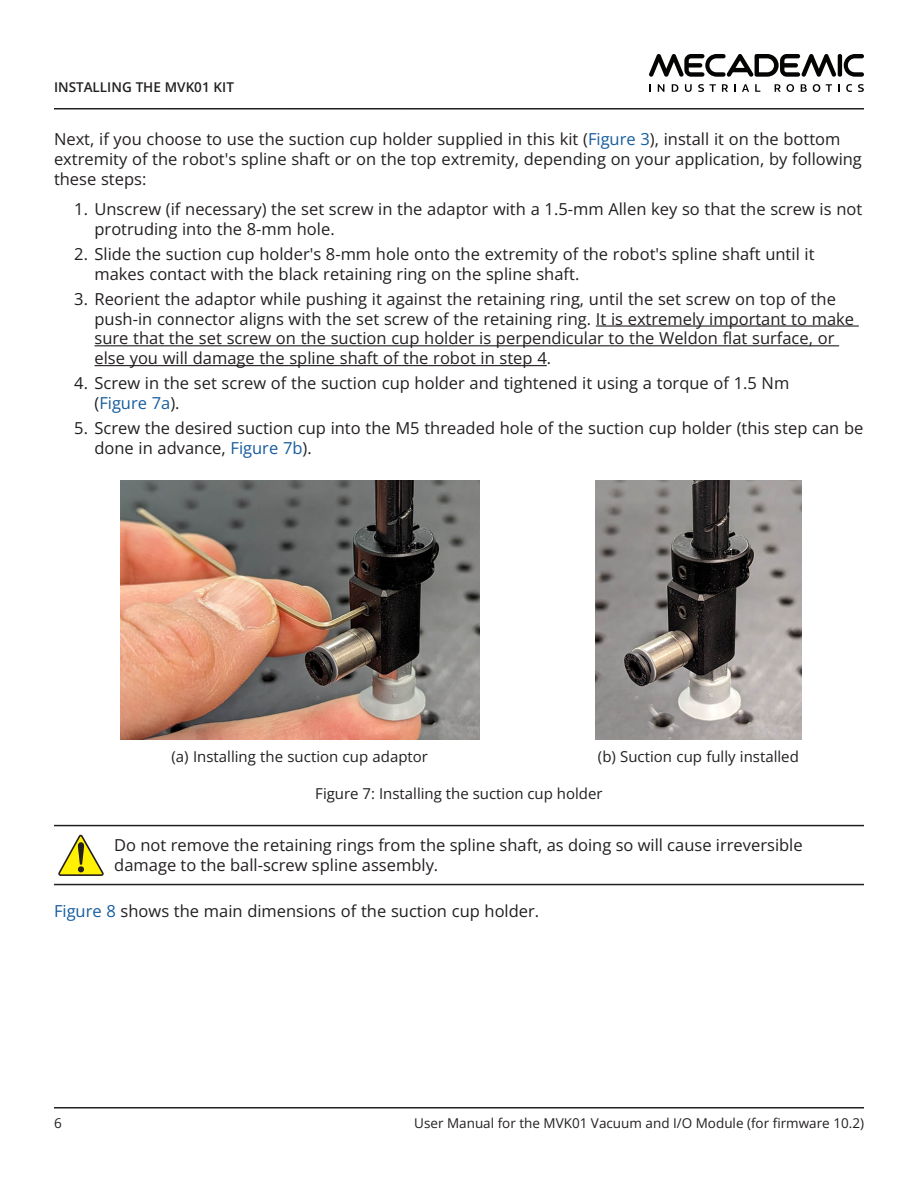
<style>
.page{position:relative;width:918px;height:1188px;background:#fff}
.page>*{position:absolute;margin:0;border:0;box-sizing:border-box;transform-origin:0 0}
.Body_Text{font:16.5px/19.8px "Open Sans";color:#231f20}
.Note_Text{font:16.5px/19.8px "Open Sans";color:#231f20}
.Cell_Normal_centered{font:15px "Open Sans";color:#231f20}
.t1{font:13.5px "Open Sans";color:#231f20}
.t2{font:600 13.5px "Open Sans";color:#231f20}
.s1{color:#175d9e}
</style>
<div class="page">
<hr style="left:54px;top:1107px;width:810px;height:1px;background:#231f20">
<hr style="left:54px;top:108px;width:810px;height:2px;background:#231f20">
<svg style="left:649px;top:54px;width:215px;height:23px"></svg>
<svg style="left:658px;top:84px;width:6px;height:8px"></svg>
<svg style="left:672px;top:84px;width:6px;height:8px"></svg>
<svg style="left:685px;top:84px;width:7px;height:8px"></svg>
<svg style="left:698px;top:84px;width:18px;height:8px"></svg>
<svg style="left:722px;top:84px;width:6px;height:8px"></svg>
<svg style="left:734px;top:84px;width:2px;height:8px"></svg>
<svg style="left:742px;top:84px;width:7px;height:8px"></svg>
<svg style="left:755px;top:84px;width:5px;height:8px"></svg>
<svg style="left:775px;top:84px;width:19px;height:8px"></svg>
<svg style="left:801px;top:84px;width:6px;height:8px"></svg>
<svg style="left:813px;top:84px;width:7px;height:8px"></svg>
<svg style="left:826px;top:84px;width:6px;height:8px"></svg>
<svg style="left:838px;top:84px;width:2px;height:8px"></svg>
<svg style="left:846px;top:84px;width:6px;height:8px"></svg>
<svg style="left:858px;top:84px;width:6px;height:8px"></svg>
<hr style="left:596px;top:325px;width:263px;height:2px;background:#231f20">
<hr style="left:94px;top:345px;width:745px;height:1px;background:#231f20">
<hr style="left:94px;top:365px;width:453px;height:1px;background:#231f20">
<img style="left:120px;top:480px;width:359px;height:260px">
<img style="left:595px;top:480px;width:206px;height:260px">
<hr style="left:54px;top:825px;width:54px;height:1px;background:#231f20">
<hr style="left:108px;top:825px;width:756px;height:1px;background:#231f20">
<hr style="left:54px;top:884px;width:54px;height:1px;background:#231f20">
<hr style="left:108px;top:884px;width:756px;height:1px;background:#231f20">
<svg style="left:58px;top:834px;width:46px;height:42px"></svg>
<p class="t2" style="left:54px;top:78px;width:13px">INSTALLIN</p>
<p class="t2" style="left:122px;top:78px;width:23px">G THE</p>
<p class="t2" style="left:165px;top:78px;width:64px">MVK01 KIT</p>
<p class="Body_Text" style="left:54px;top:129px;width:809px">Next, if you choose to use the suction cup holder supplied in this kit (<span class="s1">Figure 3</span>), install it on the bottom extremity of the robot's spline shaft or on the top extremity, depending on your application, by following these steps:</p>
<p class="Body_Text" style="left:94px;top:198px;width:769px;text-indent:-20px">1. Unscrew (if necessary) the set screw in the adaptor with a 1.5-mm Allen key so that the screw is not protruding into the 8-mm hole.</p>
<p class="Body_Text" style="left:94px;top:243px;width:722px;text-indent:-20px">2. Slide the suction cup holder's 8-mm hole onto the extremity of the robot's spline shaft until it makes contact with the black retaining ring on the spline shaft.</p>
<p class="Body_Text" style="left:94px;top:288px;width:761px;text-indent:-20px">3. Reorient the adaptor while pushing it against the retaining ring, until the set screw on top of the push-in connector aligns with the set screw of the retaining ring. It is extremely important to make sure that the set screw on the suction cup holder is perpendicular to the Weldon flat surface, or else you will damage the spline shaft of the robot in step 4.</p>
<p class="Body_Text" style="left:94px;top:373px;width:696px;text-indent:-20px">4. Screw in the set screw of the suction cup holder and tightened it using a torque of 1.5 Nm (<span class="s1">Figure 7a</span>).</p>
<p class="Body_Text" style="left:94px;top:418px;width:770px;text-indent:-20px">5. Screw the desired suction cup into the M5 threaded hole of the suction cup holder (this step can be done in advance, <span class="s1">Figure 7b</span>).</p>
<p class="Cell_Normal_centered" style="left:172px;top:746px;width:258px">(a) Installing the suction cup adaptor</p>
<p class="Cell_Normal_centered" style="left:598px;top:746px;width:203px">(b) Suction cup fully installed</p>
<p class="Cell_Normal_centered" style="left:315px;top:783px;width:289px">Figure 7: Installing the suction cup holder</p>
<p class="Note_Text" style="left:114px;top:835px;width:690px">Do not remove the retaining rings from the spline shaft, as doing so will cause irreversible damage to the ball-screw spline assembly.</p>
<p class="Body_Text" style="left:54px;top:901px;width:487px"><span class="s1">Figure 8</span> shows the main dimensions of the suction cup holder.</p>
<p class="t1" style="left:54px;top:1114px;width:9px">6</p>
<p class="t1" style="left:414px;top:1114px;width:451px">User Manual for the MVK01 Vacuum and I/O Module (for firmware 10.2)</p>
</div>
